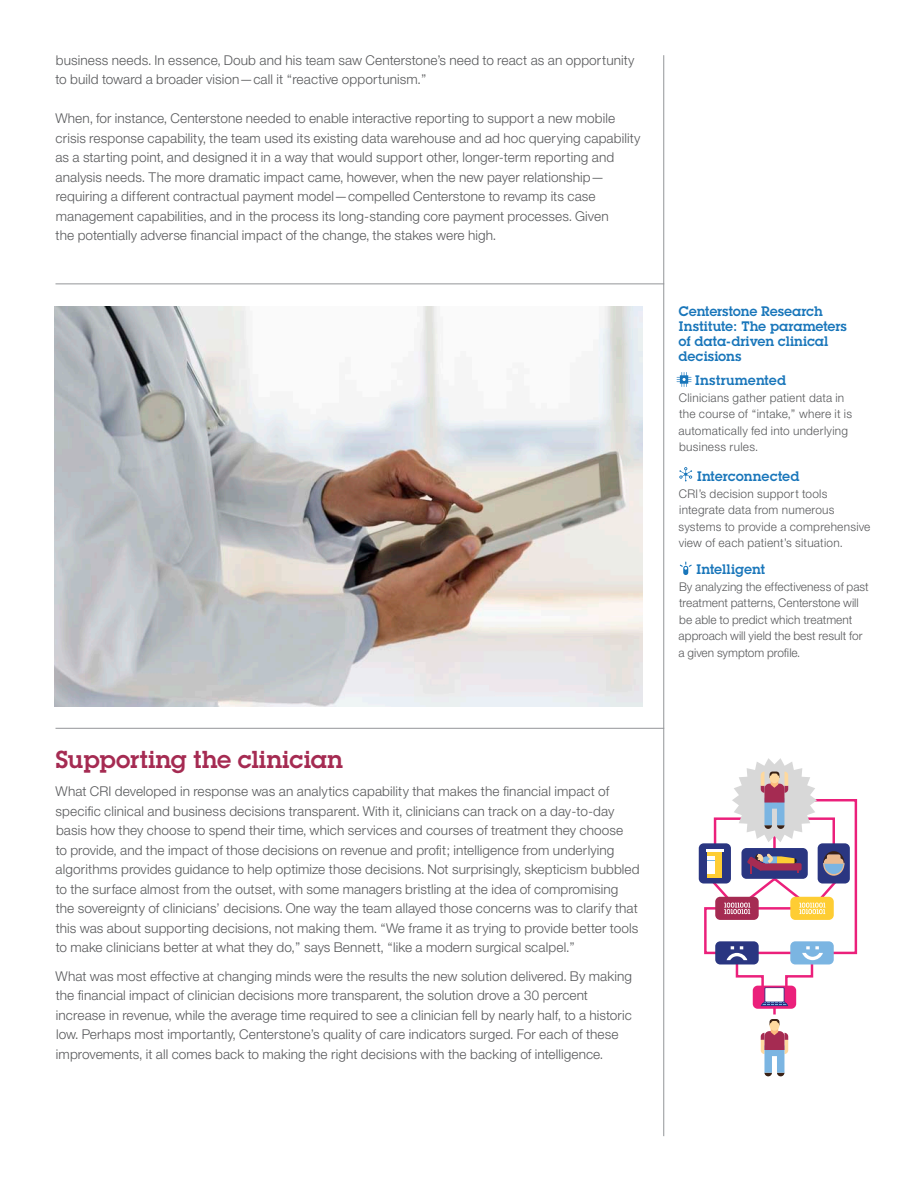
<style>
.page{position:relative;width:918px;height:1188px;background:#fff}
.page>*{position:absolute;margin:0;border:0;box-sizing:border-box;transform-origin:0 0}
.t1{font:600 24px "Lubalinfor IBM";color:#a52b52}
.t2{font:300 13.5px/19.5px "Helv Neuefor IBM";letter-spacing:.005em;color:#57585a}
.t3{font:600 13.5px/15px "Lubalinfor IBM";letter-spacing:.01em;color:#1976ba}
.t4{font:300 12px/16.5px "Helv Neuefor IBM";letter-spacing:.01em;color:#57585a}
</style>
<div class="page">
<img style="left:54px;top:307px;width:589px;height:399px">
<hr style="left:663px;top:55px;width:1px;height:1081px;background:#939598">
<hr style="left:56px;top:284px;width:608px;height:1px;background:#939598">
<hr style="left:56px;top:728px;width:608px;height:1px;background:#939598">
<svg style="left:679px;top:467px;width:13px;height:14px"></svg>
<svg style="left:677px;top:372px;width:15px;height:15px"></svg>
<svg style="left:680px;top:562px;width:12px;height:13px"></svg>
<div style="left:699px;top:843px;width:32px;height:41px;background:#2a3681;border-radius:5px"></div>
<svg style="left:703px;top:758px;width:155px;height:318px"></svg>
<p class="t2" style="left:56px;top:50px;width:581px">business needs. In essence, Doub and his team saw Centerstone’s need to react as an opportunity to build toward a broader vision—call it “reactive opportunism.”</p>
<p class="t2" style="left:55px;top:108px;width:587px">When, for instance, Centerstone needed to enable interactive reporting to support a new mobile crisis response capability, the team used its existing data warehouse and ad hoc querying capability as a starting point, and designed it in a way that would support other, longer-term reporting and analysis needs. The more dramatic impact came, however, when the new payer relationship— requiring a different contractual payment model—compelled Centerstone to revamp its case management capabilities, and in the process its long-standing core payment processes. Given<br>the potentially adverse financial impact of the change, the stakes were high.</p>
<p class="t1" style="left:56px;top:743px;width:289px">Supporting the clinician</p>
<p class="t2" style="left:56px;top:781px;width:586px">What CRI developed in response was an analytics capability that makes the financial impact of specific clinical and business decisions transparent. With it, clinicians can track on a day-to-day basis how they choose to spend their time, which services and courses of treatment they choose<br>to provide, and the impact of those decisions on revenue and profit; intelligence from underlying algorithms provides guidance to help optimize those decisions. Not surprisingly, skepticism bubbled to the surface almost from the outset, with some managers bristling at the idea of compromising the sovereignty of clinicians’ decisions. One way the team allayed those concerns was to clarify that this was about supporting decisions, not making them. “We frame it as trying to provide better tools to make clinicians better at what they do,” says Bennett, “like a modern surgical scalpel.”</p>
<p class="t2" style="left:56px;top:966px;width:578px">What was most effective at changing minds were the results the new solution delivered. By making the financial impact of clinician decisions more transparent, the solution drove a 30 percent increase in revenue, while the average time required to see a clinician fell by nearly half, to a historic low. Perhaps most importantly, Centerstone’s quality of care indicators surged. For each of these improvements, it all comes back to making the right decisions with the backing of intelligence.</p>
<p class="t3" style="left:679px;top:304px;width:169px">Centerstone Research<br>Institute: The parameters of data-driven clinical decisions</p>
<p class="t3" style="left:695px;top:373px;width:92px">Instrumented</p>
<p class="t4" style="left:679px;top:389px;width:175px">Clinicians gather patient data in the course of “intake,” where it is automatically fed into underlying business rules.</p>
<p class="t3" style="left:697px;top:469px;width:104px">Interconnected</p>
<p class="t4" style="left:679px;top:485px;width:193px">CRI’s decision support tools integrate data from numerous systems to provide a comprehensive view of each patient’s situation.</p>
<p class="t3" style="left:696px;top:562px;width:70px">Intelligent</p>
<p class="t4" style="left:679px;top:578px;width:192px">By analyzing the effectiveness of past treatment patterns, Centerstone will be able to predict which treatment approach will yield the best result for a given symptom profile.</p>
</div>
